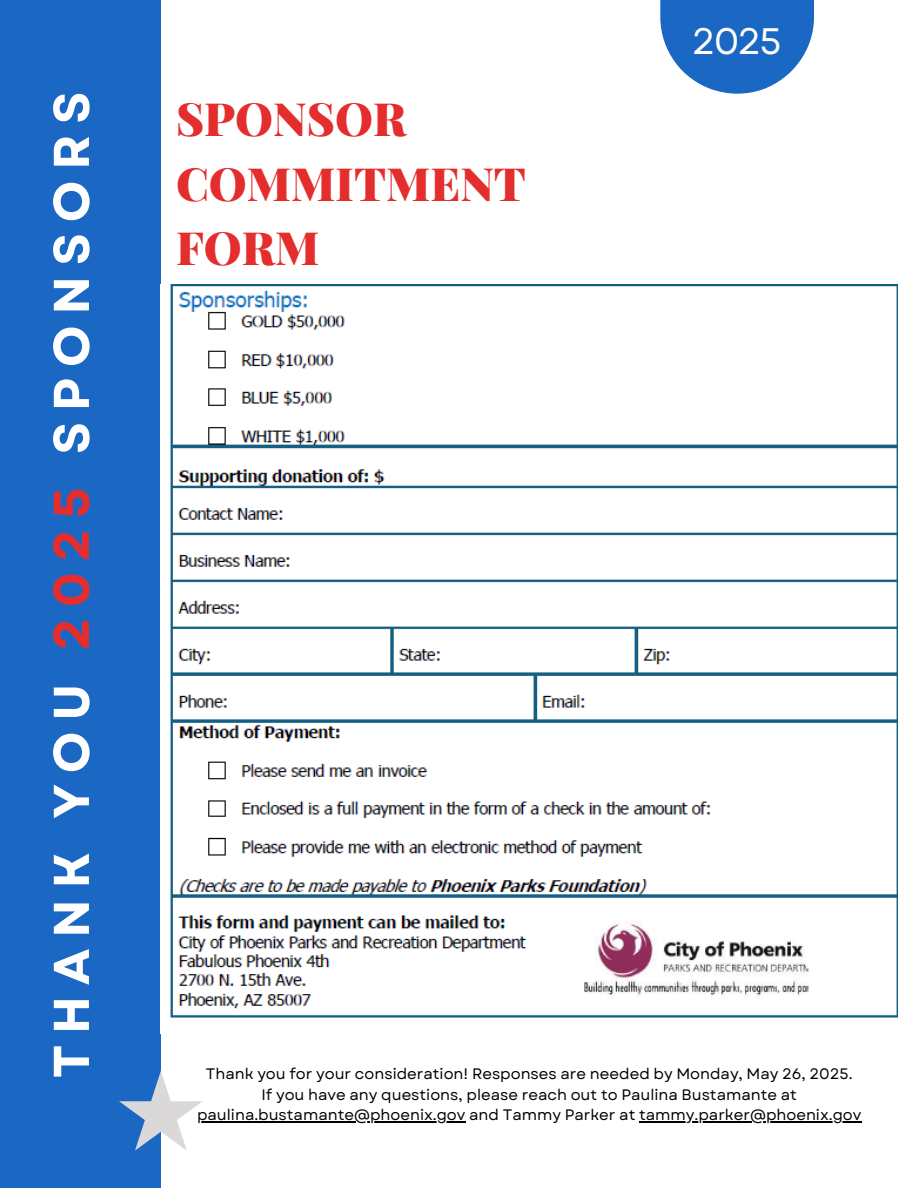
<style>
.page{position:relative;width:918px;height:1188px;background:#fff}
.page>*{position:absolute;margin:0;border:0;box-sizing:border-box;transform-origin:0 0}
.t1{font:700 50.1px "Garet";letter-spacing:.215em;color:#fff}
.t2{font:900 45.9px/64.2px "Playfair Display";color:#e42e2e}
.t3{font:36.9px "Garet";color:#fff}
.t4{font:15.15px "Garet";color:#000}
.s1{color:#e42e2e}
</style>
<div class="page">
<svg style="left:660px;top:0;width:154px;height:94px;fill:#1b67c4"></svg>
<div style="left:0;top:0;width:161px;height:1188px;background:#1b67c4"></div>
<svg style="left:119px;top:1071px;width:84px;height:80px"></svg>
<img style="left:170px;top:284px;width:728px;height:734px">
<hr style="left:197px;top:1121px;width:268px;height:1px;background:#000">
<hr style="left:639px;top:1121px;width:222px;height:1px;background:#000">
<h1 class="t3" style="left:692px;top:14px;width:91px">2025</h1>
<h2 class="t1" style="left:35px;top:1078px;width:988px;rotate:-90deg">THANK YOU <span class="s1">2025</span> SPONSORS</h2>
<h1 class="t2" style="left:176px;top:85px;width:352px">SPONSOR<br>COMMITMENT<br>FORM</h1>
<p class="t4" style="left:206px;top:1063px;width:648px">Thank you for your consideration! Responses are needed by Monday, May 26, 2025.</p>
<p class="t4" style="left:262px;top:1083px;width:537px">If you have any questions, please reach out to Paulina Bustamante at</p>
<p class="t4" style="left:197px;top:1104px;width:666px">paulina.bustamante@phoenix.gov and Tammy Parker at tammy.parker@phoenix.gov</p>
</div>
